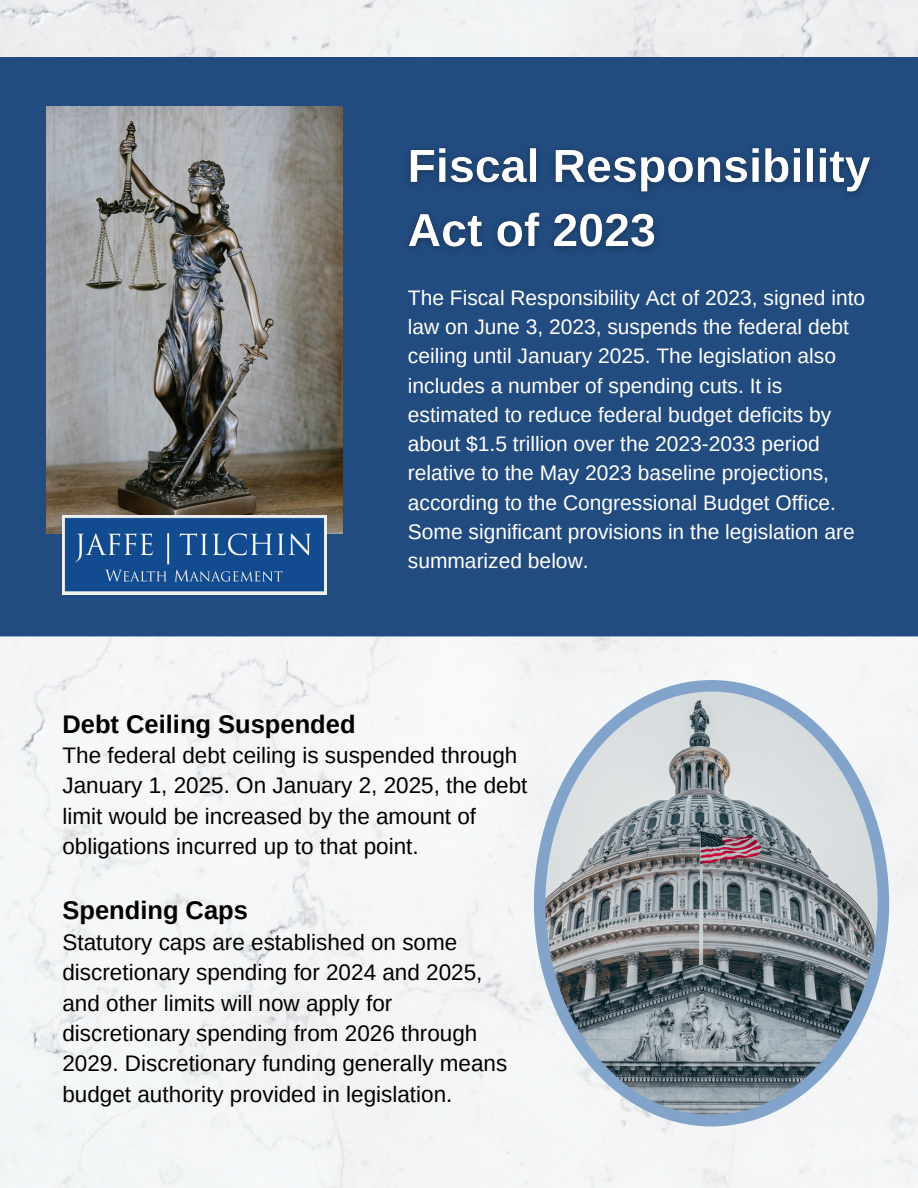
<style>
.page{position:relative;width:918px;height:1188px;background:#f4f6f8}
.page>*{position:absolute;margin:0;border:0;box-sizing:border-box;transform-origin:0 0}
.t1{font:700 25.5px "Arimo";color:#000}
.t2{font:22.5px/30.3px "Arimo";color:#000}
.t3{font:21px/29.2px "Arimo";color:#fff}
</style>
<div class="page">
<div style="left:0;top:57px;width:918px;height:579px;background:#224c80"></div>
<svg style="left:534px;top:680px;width:355px;height:446px"></svg>
<img style="left:46px;top:107px;width:296px;height:426px">
<img style="left:62px;top:516px;width:265px;height:78px">
<img style="left:396px;top:130px;width:487px;height:140px">
<p class="t3" style="left:408px;top:283px;width:459px">The Fiscal Responsibility Act of 2023, signed into law on June 3, 2023, suspends the federal debt ceiling until January 2025. The legislation also includes a number of spending cuts. It is estimated to reduce federal budget deficits by about $1.5 trillion over the 2023-2033 period relative to the May 2023 baseline projections, according to the Congressional Budget Office.</p>
<p class="t3" style="left:408px;top:517px;width:448px">Some significant provisions in the legislation are summarized below.</p>
<p class="t1" style="left:62px;top:710px;width:295px">Debt Ceiling Suspended</p>
<p class="t2" style="left:62px;top:740px;width:466px">The federal debt ceiling is suspended through January 1, 2025. On January 2, 2025, the debt limit would be increased by the amount of obligations incurred up to that point.</p>
<p class="t1" style="left:62px;top:896px;width:187px">Spending Caps</p>
<p class="t2" style="left:62px;top:927px;width:421px">Statutory caps are established on some discretionary spending for 2024 and 2025,</p>
<p class="t2" style="left:62px;top:988px;width:331px">and other limits will now apply for</p>
<p class="t2" style="left:62px;top:1018px;width:446px">discretionary spending from 2026 through<br>2029. Discretionary funding generally means budget authority provided in legislation.</p>
</div>
